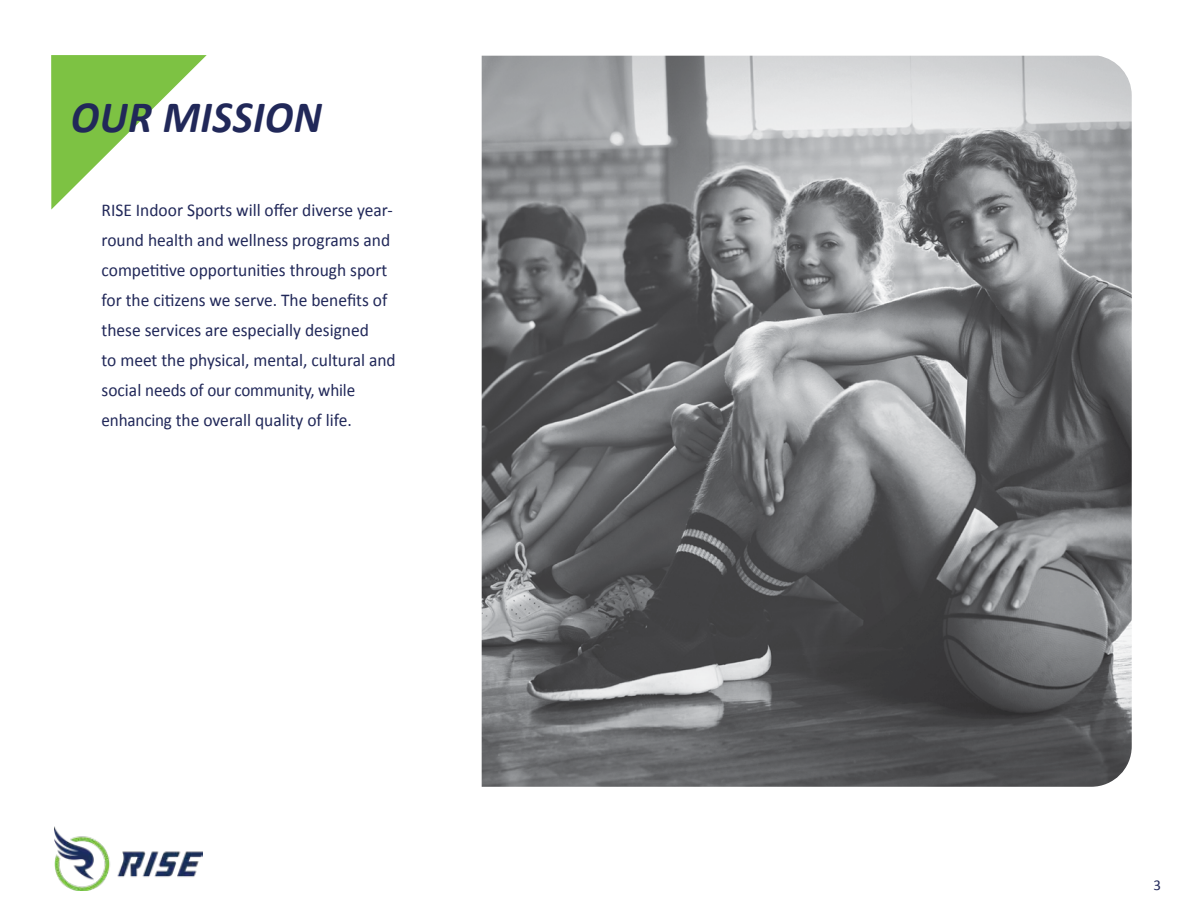
<style>
.page{position:relative;width:1188px;height:918px;background:#fff}
.page>*{position:absolute;margin:0;border:0;box-sizing:border-box;transform-origin:0 0}
.t1{font:italic 700 45px "Calibri";letter-spacing:.01em;color:#212859;scale:.95 1}
.t2{font:18px/30px "Calibri";color:#212859}
.t3{font:15px "Calibri";color:#212859}
</style>
<div class="page">
<img style="left:54px;top:826px;width:149px;height:65px">
<img style="left:482px;top:56px;width:650px;height:731px">
<svg style="left:51px;top:55px;width:156px;height:155px"></svg>
<h1 class="t1" style="left:71px;top:89px;width:266px">OUR MISSION</h1>
<p class="t2" style="left:102px;top:194px;width:296px">RISE Indoor Sports will offer diverse year&shy;round health and wellness programs and competitive opportunities through sport for the citizens we serve. The benefits of these services are especially designed<br>to meet the physical, mental, cultural and social needs of our community, while enhancing the overall quality of life.</p>
<p class="t3" style="left:1153px;top:876px;width:9px">3</p>
</div>
